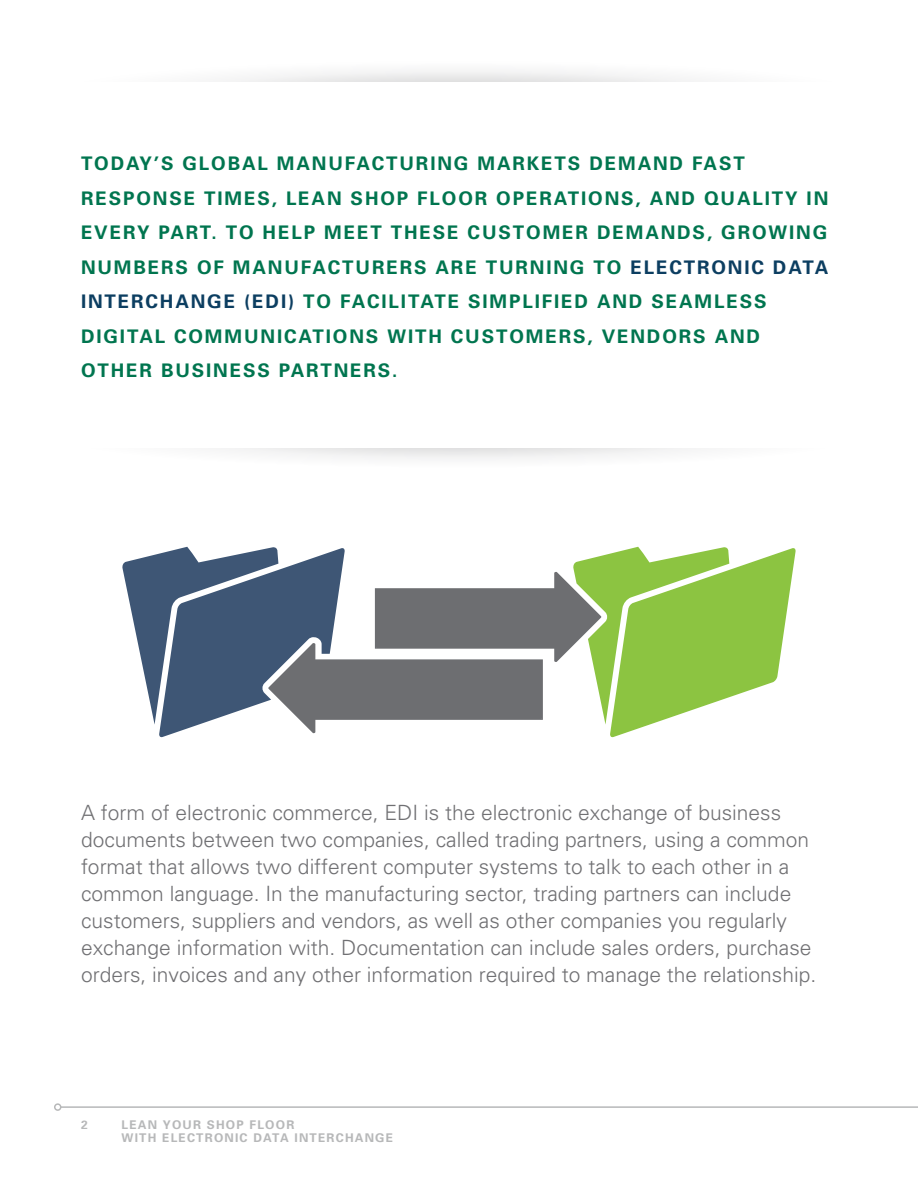
<style>
.page{position:relative;width:918px;height:1188px;background:#fff}
.page>*{position:absolute;margin:0;border:0;box-sizing:border-box;transform-origin:0 0}
.t1{font:300 21px/27px "Univers";color:#707073}
.t2{font:700 18.75px/34.5px "Univers";letter-spacing:.1em;color:#00754f}
.t3{font:700 12px/13.5px "Univers";letter-spacing:.1em;color:#b7b8b9}
.s1{color:#0c3e61}
</style>
<div class="page">
<hr style="left:61px;top:1106px;width:857px;height:2px;background:#b7b8b9">
<div style="left:54px;top:1103px;width:8px;height:8px;border:2px solid #b7b8b9;border-radius:50%"></div>
<svg style="left:122px;top:547px;width:674px;height:190px"></svg>
<p class="t2" style="left:81px;top:146px;width:749px">TODAY’S GLOBAL MANUFACTURING MARKETS DEMAND FAST RESPONSE TIMES, LEAN SHOP FLOOR OPERATIONS, AND QUALITY IN EVERY PART. TO HELP MEET THESE CUSTOMER DEMANDS, GROWING NUMBERS OF MANUFACTURERS ARE TURNING TO <span class="s1">ELECTRONIC DATA INTERCHANGE (EDI)</span> TO FACILITATE SIMPLIFIED AND SEAMLESS DIGITAL COMMUNICATIONS WITH CUSTOMERS, VENDORS AND OTHER BUSINESS PARTNERS.</p>
<p class="t1" style="left:81px;top:799px;width:737px">A form of electronic commerce, EDI is the electronic exchange of business documents between two companies, called trading partners, using a common format that allows two different computer systems to talk to each other in a common language. In the manufacturing sector, trading partners can include customers, suppliers and vendors, as well as other companies you regularly exchange information with. Documentation can include sales orders, purchase orders, invoices and any other information required to manage the relationship.</p>
<p class="t3" style="left:81px;top:1118px;width:8px">2</p>
<p class="t3" style="left:122px;top:1118px;width:273px">LEAN YOUR SHOP FLOOR<br>WITH ELECTRONIC DATA INTERCHANGE</p>
</div>
